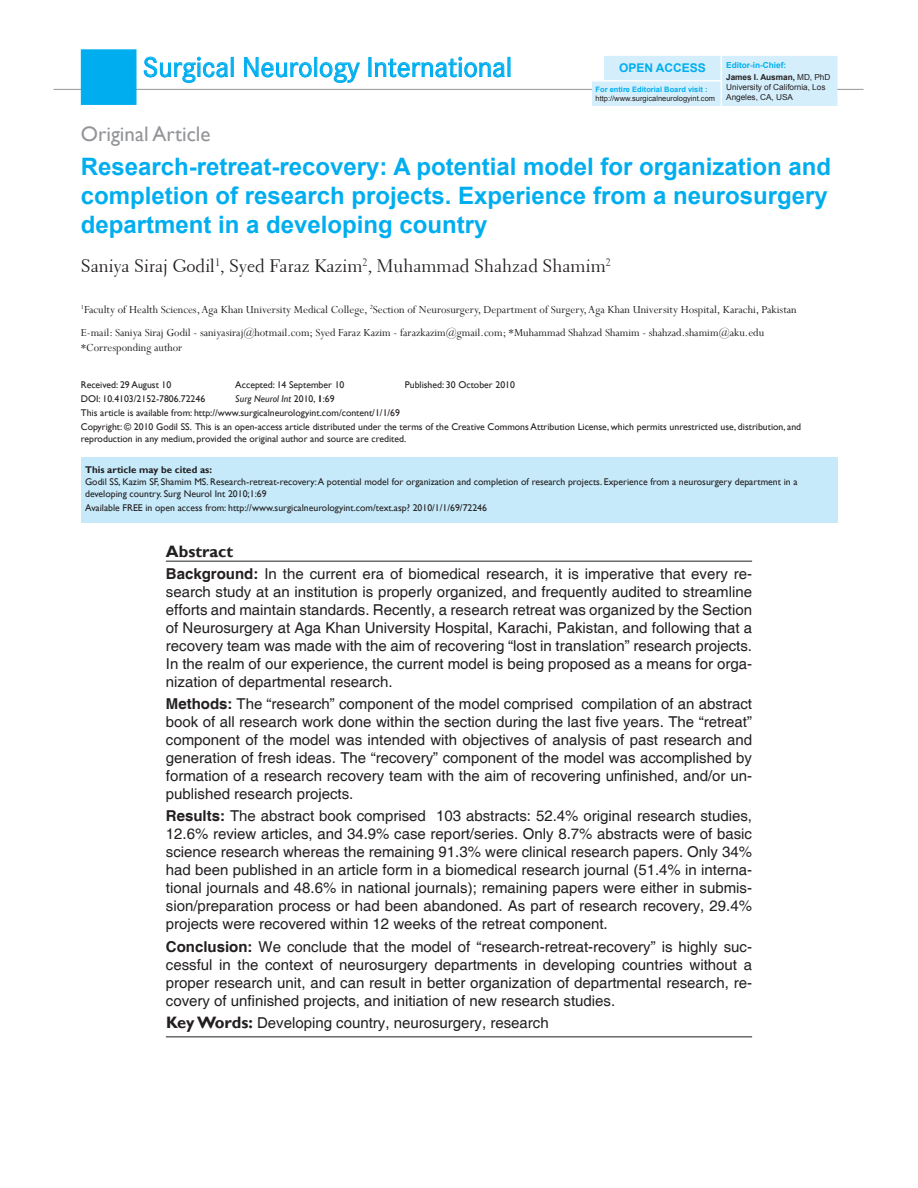
<style>
.page{position:relative;width:918px;height:1188px;background:#fff}
.page>*{position:absolute;margin:0;border:0;box-sizing:border-box;transform-origin:0 0}
.t1{font:27px "Corporate SBQ";color:#00aeef}
.Article_title{font:700 24px/28.8px "Arial";color:#00aeef}
.Article_Type{font:21px "Gill Sans";color:#939598}
.Author_name{font:18px "Transitional 521 BT Roman A";color:#231f20}
.Abstract_Heading{font:700 16.5px "Gill Sans";color:#231f20}
.Abstract_text{font:15px/18px "Helvetica";color:#231f20;text-align:justify}
.Keywords{font:15px "Helvetica";color:#231f20}
.E-mails{font:12px/15px "Perpetua";color:#231f20}
.Author_dept{font:12px "Perpetua";color:#231f20}
.t2{font:700 12px "Arial";color:#00aeef}
.Published{font:9.75px/11.7px "Gill Sans";color:#231f20}
.Published-2{font:700 9.75px "Gill Sans";color:#231f20}
.Published-3{font:italic 9.75px "Gill Sans";color:#231f20}
.t3{font:8.25px/9.9px "Arial";letter-spacing:-.005em;color:#231f20}
.t4{font:700 8.25px "Arial";color:#00aeef}
.t5{font:7.5px/9px "Arial";color:#231f20}
.s1{font-weight:700;color:#00aeef}
.s2{font-weight:700}
.s3{font-style:normal}
.s4{font-weight:700;font-style:normal}
.s5{font-family:"Gill Sans";font-weight:700;font-size:16.5px}
</style>
<div class="page">
<hr style="left:54px;top:89px;width:810px;height:1px;background:#939598">
<svg style="left:144px;top:57px;width:84px;height:26px"></svg>
<div style="left:231px;top:57px;width:3px;height:20px;border:1px solid #00aeef"></div>
<svg style="left:244px;top:57px;width:68px;height:21px"></svg>
<div style="left:314px;top:57px;width:3px;height:20px;border:1px solid #00aeef"></div>
<svg style="left:320px;top:62px;width:40px;height:21px"></svg>
<svg style="left:374px;top:57px;width:131px;height:33px"></svg>
<div style="left:81px;top:49px;width:56px;height:56px;background:#00aeef;border:1px solid #00aeef"></div>
<div style="left:723px;top:56px;width:114px;height:50px;background:#d4effb"></div>
<div style="left:605px;top:56px;width:115px;height:24px;background:#d4effb"></div>
<div style="left:593px;top:82px;width:127px;height:24px;background:#d4effb"></div>
<div style="left:81px;top:457px;width:756px;height:66px;background:#c6eafa"></div>
<hr style="left:166px;top:561px;width:586px;height:1px;background:#231f20">
<hr style="left:166px;top:1036px;width:586px;height:1px;background:#231f20">
<p class="t1" style="left:143px;top:51px;width:371px">Surgical Neurology International</p>
<p class="t4" style="left:726px;top:60px;width:62px">Editor-in-Chief:</p>
<p class="t2" style="left:619px;top:60px;width:88px">OPEN ACCESS</p>
<p class="t5" style="left:596px;top:85px;width:121px"><span class="s1">For entire Editorial Board visit : </span>http://www.surgicalneurologyint.com</p>
<p class="t3" style="left:726px;top:72px;width:106px"><span class="s2">James I. Ausman,</span> MD, PhD<br>University of California, Los<br>Angeles, CA, USA</p>
<p class="Article_Type" style="left:81px;top:122px;width:131px">Original Article</p>
<p class="Article_title" style="left:81px;top:153px;width:752px">Research-retreat-recovery: A potential model for organization and completion of research projects. Experience from a neurosurgery department in a developing country</p>
<p class="Author_name" style="left:81px;top:255px;width:532px">Saniya Siraj Godil<sup>1</sup>, Syed Faraz Kazim<sup>2</sup>, Muhammad Shahzad Shamim<sup>2</sup></p>
<p class="Author_dept" style="left:81px;top:302px;width:717px"><sup>1</sup>Faculty of Health Sciences, Aga Khan University Medical College, <sup>2</sup>Section of Neurosurgery, Department of Surgery, Aga Khan University Hospital, Karachi, Pakistan</p>
<p class="E-mails" style="left:81px;top:325px;width:685px">E-mail: Saniya Siraj Godil - saniyasiraj@hotmail.com; Syed Faraz Kazim - farazkazim@gmail.com; *Muhammad Shahzad Shamim - shahzad.shamim@aku.edu *Corresponding author</p>
<p class="Published" style="left:81px;top:379px;width:92px">Received: 29 August 10</p>
<p class="Published" style="left:235px;top:379px;width:111px">Accepted: 14 September 10</p>
<p class="Published" style="left:405px;top:379px;width:112px">Published: 30 October 2010</p>
<p class="Published" style="left:81px;top:393px;width:126px">DOI: 10.4103/2152-7806.72246</p>
<p class="Published-3" style="left:235px;top:393px;width:101px">Surg Neurol Int <span class="s3">2010,</span> <span class="s4">1</span><span class="s3">:69</span></p>
<p class="Published" style="left:81px;top:407px;width:321px">This article is available from: http://www.surgicalneurologyint.com/content/1/1/69</p>
<p class="Published" style="left:81px;top:421px;width:722px">Copyright: © 2010 Godil SS. This is an open-access article distributed under the terms of the Creative Commons Attribution License, which permits unrestricted use, distribution, and reproduction in any medium, provided the original author and source are credited.</p>
<p class="Published-2" style="left:85px;top:464px;width:128px">This article may be cited as:</p>
<p class="Published" style="left:85px;top:476px;width:714px">Godil SS, Kazim SF, Shamim MS. Research-retreat-recovery: A potential model for organization and completion of research projects. Experience from a neurosurgery department in a developing country. Surg Neurol Int 2010;1:69</p>
<p class="Published" style="left:85px;top:502px;width:403px">Available FREE in open access from: http://www.surgicalneurologyint.com/text.asp? 2010/1/1/69/72246</p>
<p class="Abstract_Heading" style="left:166px;top:541px;width:69px">Abstract</p>
<p class="Abstract_text" style="left:166px;top:565px;width:588px"><span class="s2">Background:</span> In the current era of biomedical research, it is imperative that every re&shy;search study at an institution is properly organized, and frequently audited to streamline efforts and maintain standards. Recently, a research retreat was organized by the Section of Neurosurgery at Aga Khan University Hospital, Karachi, Pakistan, and following that a recovery team was made with the aim of recovering “lost in translation” research projects.<br>In the realm of our experience, the current model is being proposed as a means for orga&shy;nization of departmental research.</p>
<p class="Abstract_text" style="left:166px;top:696px;width:588px"><span class="s2">Methods:</span> The “research” component of the model comprised compilation of an abstract book of all research work done within the section during the last five years. The “retreat” component of the model was intended with objectives of analysis of past research and generation of fresh ideas. The “recovery” component of the model was accomplished by formation of a research recovery team with the aim of recovering unfinished, and/or un&shy;published research projects.</p>
<p class="Abstract_text" style="left:166px;top:808px;width:588px"><span class="s2">Results:</span> The abstract book comprised 103 abstracts: 52.4% original research studies, 12.6% review articles, and 34.9% case report/series. Only 8.7% abstracts were of basic science research whereas the remaining 91.3% were clinical research papers. Only 34% had been published in an article form in a biomedical research journal (51.4% in interna&shy;tional journals and 48.6% in national journals); remaining papers were either in submis&shy;sion/preparation process or had been abandoned. As part of research recovery, 29.4% projects were recovered within 12 weeks of the retreat component.</p>
<p class="Abstract_text" style="left:166px;top:938px;width:588px"><span class="s2">Conclusion:</span> We conclude that the model of “research-retreat-recovery” is highly suc&shy;cessful in the context of neurosurgery departments in developing countries without a proper research unit, and can result in better organization of departmental research, re&shy;covery of unfinished projects, and initiation of new research studies.</p>
<p class="Keywords" style="left:166px;top:1014px;width:384px"><span class="s5">Key Words:</span> Developing country, neurosurgery, research</p>
</div>
